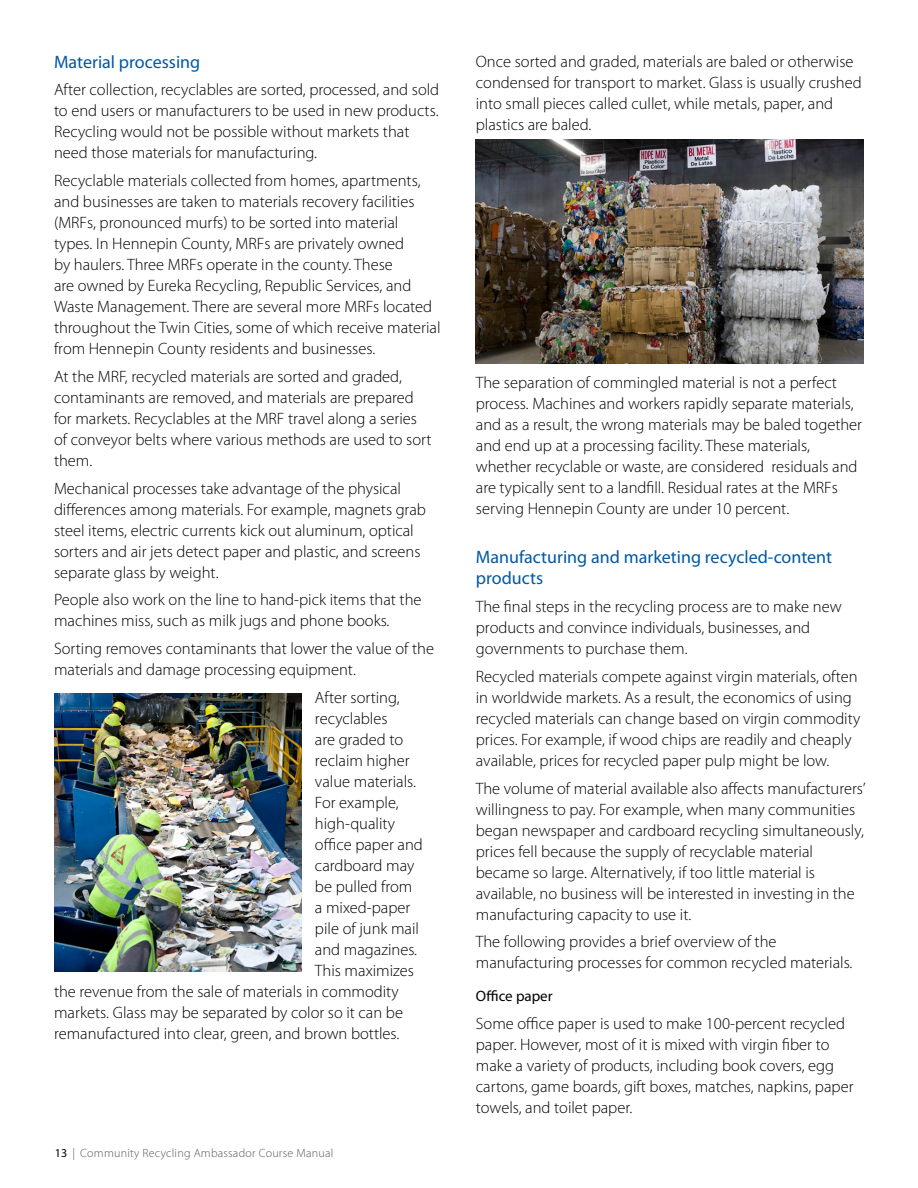
<style>
.page{position:relative;width:918px;height:1188px;background:#fff}
.page>*{position:absolute;margin:0;border:0;box-sizing:border-box;transform-origin:0 0}
.t1{font:18px/21.6px "Myriad Pro";color:#0058a4}
.t2{font:300 16.5px/21px "Myriad Pro";color:#000}
.t3{font:15px "Myriad Pro";color:#000}
.t4{font:300 12px "Myriad Pro";letter-spacing:.02em;color:#58595b}
.s1{font-weight:400;color:#000}
</style>
<div class="page">
<img style="left:54px;top:693px;width:247px;height:279px">
<img style="left:476px;top:140px;width:388px;height:224px">
<p class="t1" style="left:54px;top:51px;width:148px">Material processing</p>
<p class="t2" style="left:54px;top:80px;width:387px">After collection, recyclables are sorted, processed, and sold to end users or manufacturers to be used in new products.<br>Recycling would not be possible without markets that need those materials for manufacturing.</p>
<p class="t2" style="left:54px;top:170px;width:388px">Recyclable materials collected from homes, apartments, and businesses are taken to materials recovery facilities (MRFs, pronounced murfs) to be sorted into material types. In Hennepin County, MRFs are privately owned<br>by haulers. Three MRFs operate in the county. These<br>are owned by Eureka Recycling, Republic Services, and Waste Management. There are several more MRFs located throughout the Twin Cities, some of which receive material from Hennepin County residents and businesses.</p>
<p class="t2" style="left:54px;top:366px;width:379px">At the MRF, recycled materials are sorted and graded, contaminants are removed, and materials are prepared for markets. Recyclables at the MRF travel along a series of conveyor belts where various methods are used to sort them.</p>
<p class="t2" style="left:54px;top:478px;width:374px">Mechanical processes take advantage of the physical differences among materials. For example, magnets grab steel items, electric currents kick out aluminum, optical sorters and air jets detect paper and plastic, and screens separate glass by weight.</p>
<p class="t2" style="left:54px;top:590px;width:369px">People also work on the line to hand-pick items that the machines miss, such as milk jugs and phone books.</p>
<p class="t2" style="left:54px;top:638px;width:382px">Sorting removes contaminants that lower the value of the materials and damage processing equipment.</p>
<p class="t2" style="left:315px;top:687px;width:86px">After sorting,</p>
<p class="t2" style="left:315px;top:708px;width:74px">recyclables</p>
<p class="t2" style="left:315px;top:729px;width:90px">are graded to</p>
<p class="t2" style="left:315px;top:750px;width:96px">reclaim higher</p>
<p class="t2" style="left:315px;top:771px;width:103px">value materials.</p>
<p class="t2" style="left:315px;top:792px;width:85px">For example,</p>
<p class="t2" style="left:315px;top:813px;width:82px">high-quality</p>
<p class="t2" style="left:315px;top:834px;width:109px">office paper and</p>
<p class="t2" style="left:315px;top:855px;width:101px">cardboard may</p>
<p class="t2" style="left:315px;top:876px;width:99px">be pulled from</p>
<p class="t2" style="left:315px;top:897px;width:97px">a mixed-paper</p>
<p class="t2" style="left:315px;top:918px;width:106px">pile of junk mail</p>
<p class="t2" style="left:315px;top:939px;width:104px">and magazines.</p>
<p class="t2" style="left:315px;top:960px;width:100px">This maximizes</p>
<p class="t2" style="left:54px;top:981px;width:346px">the revenue from the sale of materials in commodity</p>
<p class="t2" style="left:54px;top:1002px;width:351px">markets. Glass may be separated by color so it can be</p>
<p class="t2" style="left:54px;top:1023px;width:347px">remanufactured into clear, green, and brown bottles.</p>
<p class="t4" style="left:55px;top:1146px;width:280px"><span class="s1">13</span> | Community Recycling Ambassador Course Manual</p>
<p class="t2" style="left:476px;top:51px;width:387px">Once sorted and graded, materials are baled or otherwise condensed for transport to market. Glass is usually crushed into small pieces called cullet, while metals, paper, and plastics are baled.</p>
<p class="t2" style="left:476px;top:373px;width:388px">The separation of commingled material is not a perfect process. Machines and workers rapidly separate materials, and as a result, the wrong materials may be baled together and end up at a processing facility. These materials, whether recyclable or waste, are considered residuals and are typically sent to a landfill. Residual rates at the MRFs serving Hennepin County are under 10 percent.</p>
<p class="t1" style="left:476px;top:546px;width:358px">Manufacturing and marketing recycled-content products</p>
<p class="t2" style="left:476px;top:596px;width:367px">The final steps in the recycling process are to make new products and convince individuals, businesses, and governments to purchase them.</p>
<p class="t2" style="left:476px;top:666px;width:386px">Recycled materials compete against virgin materials, often in worldwide markets. As a result, the economics of using recycled materials can change based on virgin commodity prices. For example, if wood chips are readily and cheaply available, prices for recycled paper pulp might be low.</p>
<p class="t2" style="left:476px;top:778px;width:391px">The volume of material available also affects manufacturers’ willingness to pay. For example, when many communities began newspaper and cardboard recycling simultaneously, prices fell because the supply of recyclable material became so large. Alternatively, if too little material is available, no business will be interested in investing in the manufacturing capacity to use it.</p>
<p class="t2" style="left:476px;top:932px;width:378px">The following provides a brief overview of the manufacturing processes for common recycled materials.</p>
<p class="t3" style="left:476px;top:988px;width:78px">Office paper</p>
<p class="t2" style="left:476px;top:1013px;width:379px">Some office paper is used to make 100-percent recycled paper. However, most of it is mixed with virgin fiber to make a variety of products, including book covers, egg cartons, game boards, gift boxes, matches, napkins, paper towels, and toilet paper.</p>
</div>
